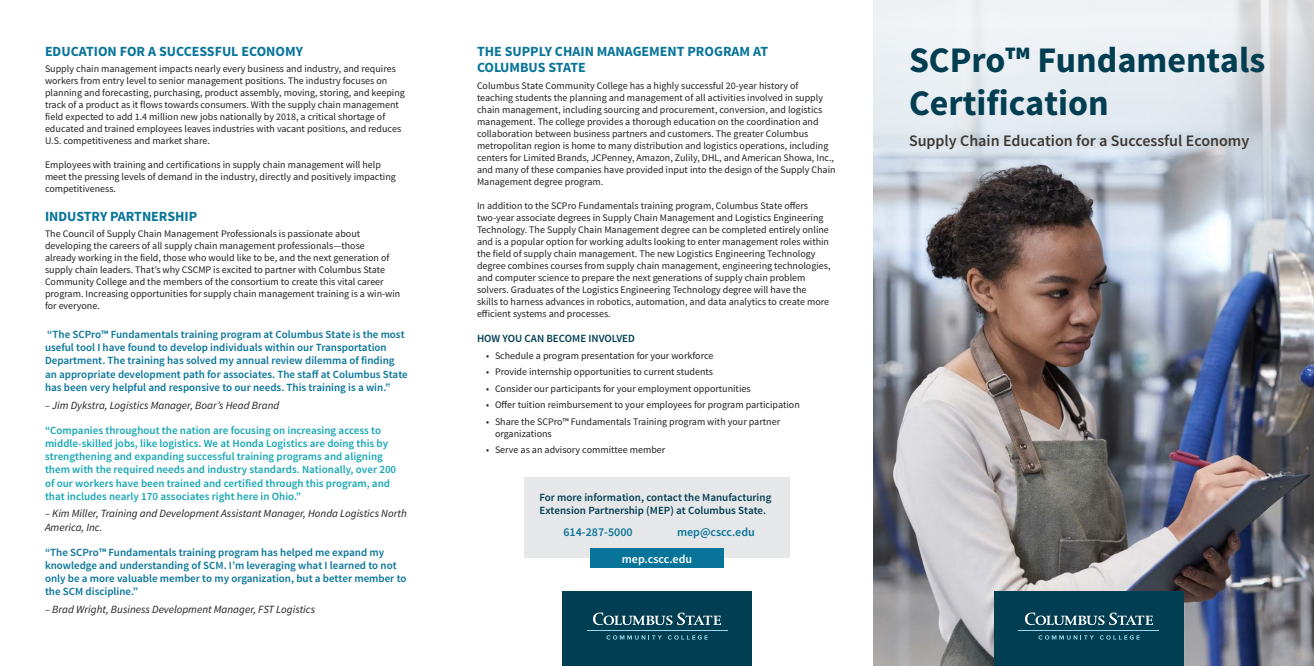
<style>
.page{position:relative;width:1314px;height:666px;background:#fff}
.page>*{position:absolute;margin:0;border:0;box-sizing:border-box;transform-origin:0 0}
.t1{font:700 36px "Source Sans Pro";color:#013e51}
.t2{font:600 16px "Source Sans Pro";color:#3d3934}
.subheader_blue_large{font:700 14px/16.8px "Source Sans Pro";color:#08749a}
.t3{font:600 12px "Source Sans Pro";color:#08749a}
.t4{font:600 12px "Source Sans Pro";color:#fff}
.t5{font:600 11px/13.2px "Source Sans Pro";color:#08749a}
.t6{font:600 11px/13.2px "Source Sans Pro";color:#15a6b4}
.t7{font:italic 11px/13.2px "Source Sans Pro";color:#231f20}
.subheader_navy{font:600 11px/13.2px "Source Sans Pro";color:#013e51}
.t8{font:10px/12px "Source Sans Pro";color:#231f20}
</style>
<div class="page">
<img style="left:873px;top:219px;width:441px;height:447px">
<svg style="left:873px;top:0;width:441px;height:219px;background:#d0d5db"></svg>
<div style="left:524px;top:477px;width:266px;height:81px;background:#e6e7e9"></div>
<div style="left:590px;top:549px;width:134px;height:19px;background:#08749a"></div>
<div style="left:994px;top:591px;width:190px;height:75px;background:#013e51"></div>
<hr style="left:1019px;top:630px;width:140px;height:1px;background:#9bd9ea">
<svg style="left:1038px;top:635px;width:56px;height:5px"></svg>
<svg style="left:1100px;top:635px;width:40px;height:5px"></svg>
<svg style="left:1025px;top:613px;width:128px;height:12px"></svg>
<div style="left:562px;top:591px;width:190px;height:75px;background:#013e51"></div>
<hr style="left:587px;top:630px;width:140px;height:1px;background:#9bd9ea">
<svg style="left:606px;top:635px;width:56px;height:5px"></svg>
<svg style="left:668px;top:635px;width:40px;height:5px"></svg>
<svg style="left:593px;top:613px;width:128px;height:12px"></svg>
<p class="subheader_blue_large" style="left:45px;top:43px;width:260px">EDUCATION FOR A SUCCESSFUL ECONOMY</p>
<p class="t8" style="left:45px;top:63px;width:361px">Supply chain management impacts nearly every business and industry, and requires workers from entry level to senior management positions. The industry focuses on planning and forecasting, purchasing, product assembly, moving, storing, and keeping track of a product as it flows towards consumers. With the supply chain management field expected to add 1.4 million new jobs nationally by 2018, a critical shortage of educated and trained employees leaves industries with vacant positions, and reduces U.S. competitiveness and market share.</p>
<p class="t8" style="left:45px;top:159px;width:352px">Employees with training and certifications in supply chain management will help meet the pressing levels of demand in the industry, directly and positively impacting competitiveness.</p>
<p class="subheader_blue_large" style="left:45px;top:208px;width:154px">INDUSTRY PARTNERSHIP</p>
<p class="t8" style="left:45px;top:228px;width:357px">The Council of Supply Chain Management Professionals is passionate about developing the careers of all supply chain management professionals—those<br>already working in the field, those who would like to be, and the next generation of supply chain leaders. That’s why CSCMP is excited to partner with Columbus State Community College and the members of the consortium to create this vital career program. Increasing opportunities for supply chain management training is a win-win for everyone.</p>
<p class="t5" style="left:45px;top:328px;width:364px">“The SCPro™ Fundamentals training program at Columbus State is the most useful tool I have found to develop individuals within our Transportation Department. The training has solved my annual review dilemma of finding an appropriate development path for associates. The staff at Columbus State has been very helpful and responsive to our needs. This training is a win.”</p>
<p class="t7" style="left:45px;top:398px;width:236px">– Jim Dykstra, Logistics Manager, Boar’s Head Brand</p>
<p class="t6" style="left:45px;top:424px;width:353px">“Companies throughout the nation are focusing on increasing access to middle-skilled jobs, like logistics. We at Honda Logistics are doing this by strengthening and expanding successful training programs and aligning them with the required needs and industry standards. Nationally, over 200 of our workers have been trained and certified through this program, and that includes nearly 170 associates right here in Ohio.”</p>
<p class="t7" style="left:45px;top:507px;width:363px">– Kim Miller, Training and Development Assistant Manager, Honda Logistics North<br>America, Inc.</p>
<p class="t5" style="left:45px;top:546px;width:363px">“The SCPro™ Fundamentals training program has helped me expand my knowledge and understanding of SCM. I’m leveraging what I learned to not only be a more valuable member to my organization, but a better member to the SCM discipline.”</p>
<p class="t7" style="left:45px;top:603px;width:272px">– Brad Wright, Business Development Manager, FST Logistics</p>
<p class="subheader_blue_large" style="left:477px;top:43px;width:293px">THE SUPPLY CHAIN MANAGEMENT PROGRAM AT<br>COLUMBUS STATE</p>
<p class="t8" style="left:477px;top:80px;width:360px">Columbus State Community College has a highly successful 20-year history of teaching students the planning and management of all activities involved in supply chain management, including sourcing and procurement, conversion, and logistics management. The college provides a thorough education on the coordination and collaboration between business partners and customers. The greater Columbus metropolitan region is home to many distribution and logistics operations, including centers for Limited Brands, JCPenney, Amazon, Zulily, DHL, and American Showa, Inc., and many of these companies have provided input into the design of the Supply Chain Management degree program.</p>
<p class="t8" style="left:477px;top:200px;width:355px">In addition to the SCPro Fundamentals training program, Columbus State offers two-year associate degrees in Supply Chain Management and Logistics Engineering Technology. The Supply Chain Management degree can be completed entirely online and is a popular option for working adults looking to enter management roles within the field of supply chain management. The new Logistics Engineering Technology degree combines courses from supply chain management, engineering technologies, and computer science to prepare the next generations of supply chain problem solvers. Graduates of the Logistics Engineering Technology degree will have the<br>skills to harness advances in robotics, automation, and data analytics to create more efficient systems and processes.</p>
<p class="subheader_navy" style="left:477px;top:332px;width:159px">HOW YOU CAN BECOME INVOLVED</p>
<p class="t8" style="left:486px;top:349px;width:229px">• Schedule a program presentation for your workforce</p>
<p class="t8" style="left:486px;top:366px;width:229px">• Provide internship opportunities to current students</p>
<p class="t8" style="left:486px;top:382px;width:266px">• Consider our participants for your employment opportunities</p>
<p class="t8" style="left:486px;top:399px;width:315px">• Offer tuition reimbursement to your employees for program participation</p>
<p class="t8" style="left:495px;top:415px;width:287px;text-indent:-9px">• Share the SCPro™ Fundamentals Training program with your partner organizations</p>
<p class="t8" style="left:486px;top:444px;width:181px">• Serve as an advisory committee member</p>
<p class="subheader_navy" style="left:540px;top:491px;width:233px">For more information, contact the Manufacturing<br>Extension Partnership (MEP) at Columbus State.</p>
<p class="t4" style="left:622px;top:551px;width:72px">mep.cscc.edu</p>
<p class="t3" style="left:563px;top:524px;width:71px">614-287-5000</p>
<p class="t3" style="left:677px;top:524px;width:79px">mep@cscc.edu</p>
<p class="t1" style="left:909px;top:37px;width:358px">SCPro™ Fundamentals</p>
<p class="t1" style="left:909px;top:80px;width:201px">Certification</p>
<p class="t2" style="left:909px;top:131px;width:342px">Supply Chain Education for a Successful Economy</p>
</div>
